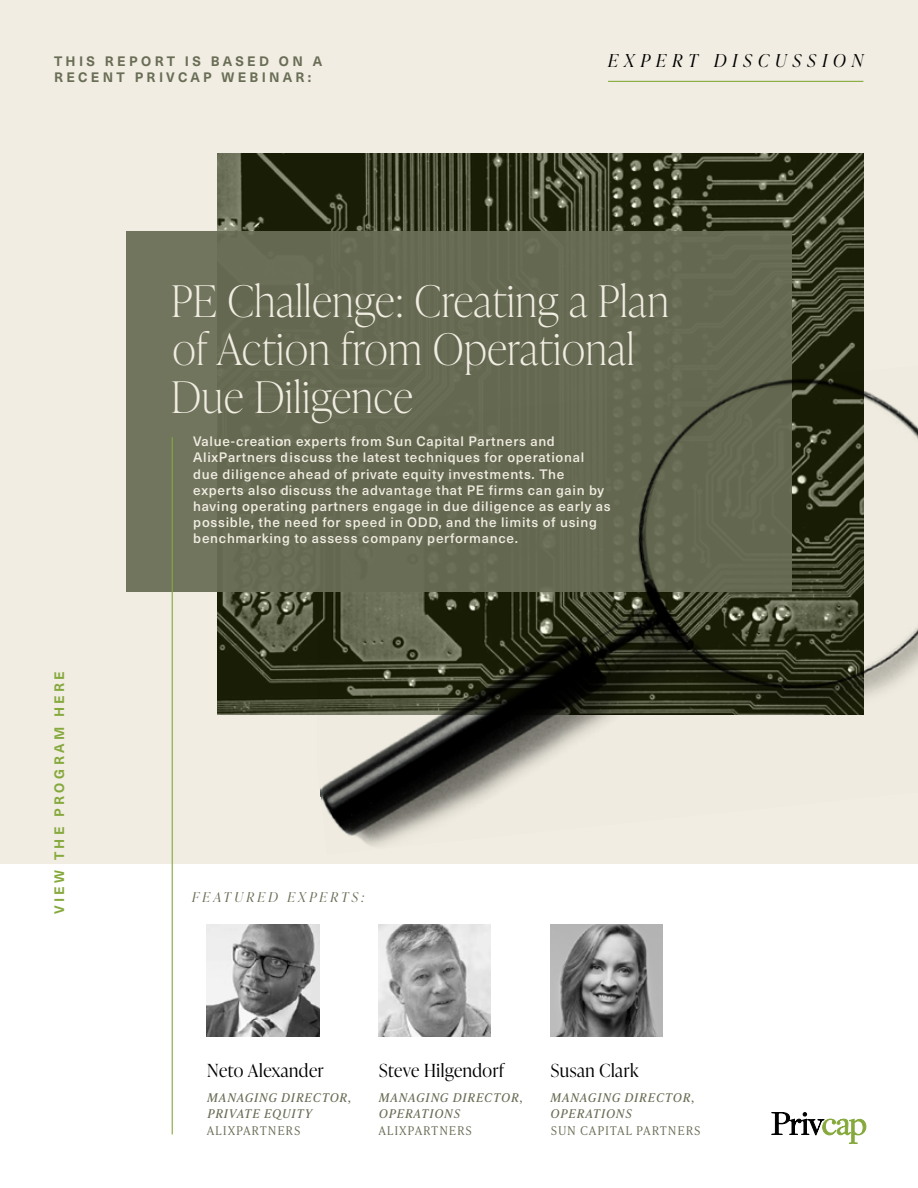
<style>
.page{position:relative;width:918px;height:1188px;background:#fff}
.page>*{position:absolute;margin:0;border:0;box-sizing:border-box;transform-origin:0 0}
.t1{font:100 43.5px/48px "Ivy Presto Display";letter-spacing:.02em;color:#f1ede2}
.t2{font:300 18px "Ivy Presto Display";letter-spacing:.03em;color:#000}
.t3{font:italic 300 17.7px "Ivy Presto Display";letter-spacing:.355em;color:#000}
.t4{font:500 13.5px/16.2px "Neue Haas Unica W1 G";letter-spacing:.05em;color:#f1ede2}
.t5{font:700 13.5px "Neue Haas Unica W1 G";letter-spacing:.25em;color:#6a6e56}
.t6{font:700 13.5px "Neue Haas Unica W1 G";letter-spacing:.25em;color:#86a93e}
.t7{font:italic 300 13.5px "Ivy Presto Display";letter-spacing:.25em;color:#6a6e56}
.t8{font:italic 12px/16.5px "Ivy Presto Text";letter-spacing:.06em;color:#6a6e56}
.t9{font:300 12px "Ivy Presto Text";letter-spacing:.07em;color:#6a6e56}
</style>
<div class="page">
<div style="left:0;top:0;width:918px;height:864px;background:#f1ede2"></div>
<img style="left:217px;top:153px;width:646px;height:562px">
<div style="left:126px;top:231px;width:666px;height:361px;background:#6a6e56"></div>
<hr style="left:608px;top:81px;width:255px;height:1px;background:#86a93e">
<hr style="left:172px;top:437px;width:1px;height:697px;background:#86a93e">
<img style="left:207px;top:924px;width:112px;height:112px">
<img style="left:378px;top:924px;width:113px;height:112px">
<img style="left:550px;top:924px;width:112px;height:112px">
<svg style="left:772px;top:1112px;width:94px;height:31px"></svg>
<img style="left:317px;top:365px;width:601px;height:481px">
<p class="t5" style="left:54px;top:51px;width:270px">THIS REPORT IS BASED ON A</p>
<h3 class="t3" style="left:608px;top:48px;width:257px">EXPERT DISCUSSION</h3>
<p class="t5" style="left:54px;top:67px;width:259px">RECENT PRIVCAP WEBINAR:</p>
<h1 class="t1" style="left:171px;top:275px;width:499px">PE Challenge: Creating a Plan of Action from Operational<br>Due Diligence</h1>
<p class="t6" style="left:49px;top:914px;width:244px;rotate:-90deg">VIEW THE PROGRAM HERE</p>
<p class="t4" style="left:193px;top:433px;width:419px">Value-creation experts from Sun Capital Partners and AlixPartners discuss the latest techniques for operational due diligence ahead of private equity investments. The experts also discuss the advantage that PE firms can gain by having operating partners engage in due diligence as early as possible, the need for speed in ODD, and the limits of using benchmarking to assess company performance.</p>
<p class="t7" style="left:192px;top:888px;width:174px">FEATURED EXPERTS:</p>
<h2 class="t2" style="left:207px;top:1058px;width:118px">Neto Alexander</h2>
<p class="t8" style="left:207px;top:1088px;width:146px">MANAGING DIRECTOR,<br>PRIVATE EQUITY</p>
<p class="t9" style="left:207px;top:1122px;width:95px">ALIXPARTNERS</p>
<h2 class="t2" style="left:379px;top:1058px;width:126px">Steve Hilgendorf</h2>
<p class="t8" style="left:379px;top:1088px;width:146px">MANAGING DIRECTOR,<br>OPERATIONS</p>
<p class="t9" style="left:378px;top:1122px;width:95px">ALIXPARTNERS</p>
<h2 class="t2" style="left:551px;top:1058px;width:89px">Susan Clark</h2>
<p class="t8" style="left:550px;top:1088px;width:146px">MANAGING DIRECTOR,<br>OPERATIONS</p>
<p class="t9" style="left:551px;top:1122px;width:151px">SUN CAPITAL PARTNERS</p>
</div>
